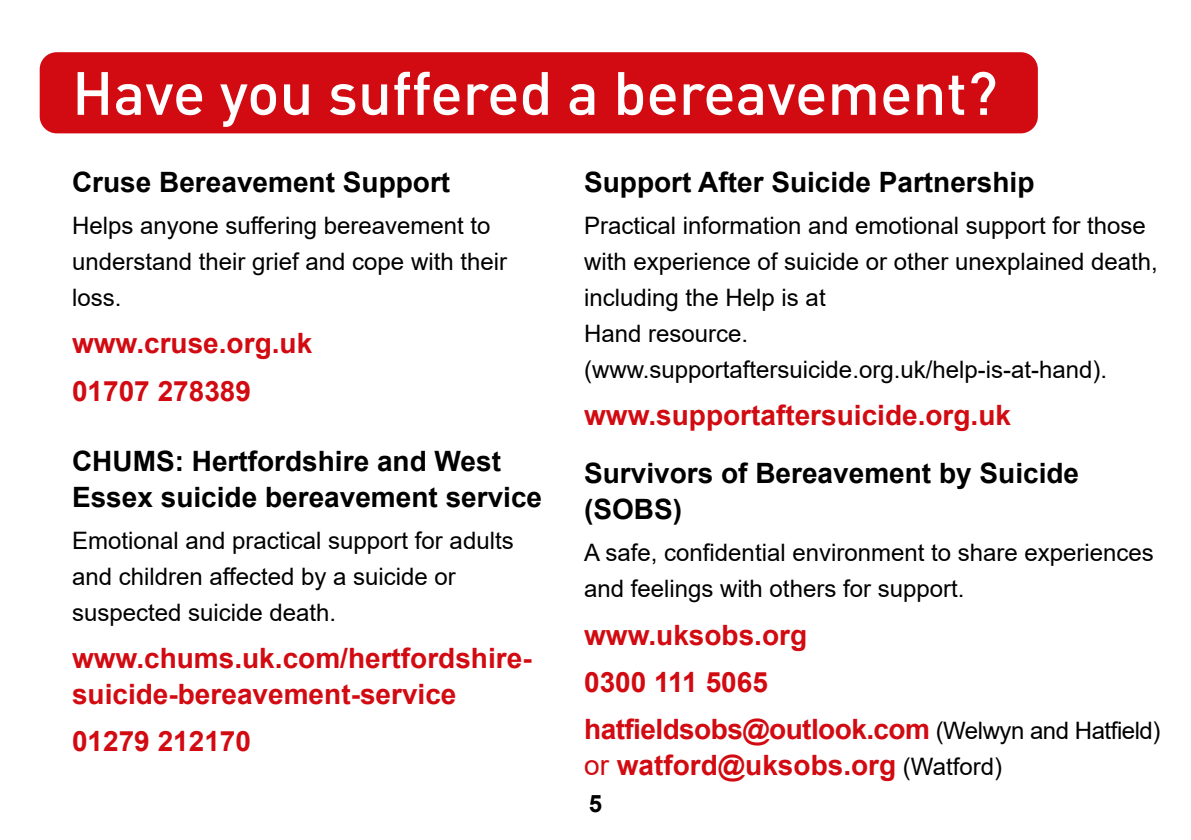
<style>
.page{position:relative;width:1191px;height:840px;background:#fff}
.page>*{position:absolute;margin:0;border:0;box-sizing:border-box;transform-origin:0 0}
.Heading_1{font:500 60px "DIN";color:#fff}
.body_text{font:700 28px/36px "Arial";color:#d20a11}
.heading_2{font:700 28px/36px "Arial";color:#000}
.body_text-2{font:700 28px/36px "Arial";letter-spacing:-.02em;color:#d20a11}
.body_text-3{font:24px/36px "Arial";color:#000}
.t1{font:700 24px "Arial";color:#000}
.s1{font-weight:400;font-size:24px;color:#000}
.s2{font-weight:400}
</style>
<div class="page">
<div style="left:40px;top:52px;width:997px;height:81px;background:#d20a11;border-radius:17px"></div>
<p class="Heading_1" style="left:72px;top:55px;width:927px">Have you suffered a bereavement?</p>
<p class="heading_2" style="left:72px;top:164px;width:380px">Cruse Bereavement Support</p>
<p class="body_text-3" style="left:72px;top:207px;width:436px">Helps anyone suffering bereavement to understand their grief and cope with their loss.</p>
<p class="body_text" style="left:72px;top:325px;width:242px">www.cruse.org.uk</p>
<p class="body_text" style="left:72px;top:373px;width:181px">01707 278389</p>
<p class="heading_2" style="left:72px;top:443px;width:472px">CHUMS: Hertfordshire and West<br>Essex suicide bereavement service</p>
<p class="body_text-3" style="left:72px;top:521px;width:443px">Emotional and practical support for adults and children affected by a suicide or suspected suicide death.</p>
<p class="body_text" style="left:72px;top:640px;width:461px">www.chums.uk.com/hertfordshire&shy;suicide-bereavement-service</p>
<p class="body_text" style="left:72px;top:723px;width:181px">01279 212170</p>
<p class="heading_2" style="left:584px;top:164px;width:452px">Support After Suicide Partnership</p>
<p class="body_text-3" style="left:584px;top:207px;width:575px">Practical information and emotional support for those with experience of suicide or other unexplained death, including the Help is at<br>Hand resource. (www.supportaftersuicide.org.uk/help-is-at-hand).</p>
<p class="body_text" style="left:584px;top:397px;width:428px">www.supportaftersuicide.org.uk</p>
<p class="heading_2" style="left:584px;top:455px;width:496px">Survivors of Bereavement by Suicide (SOBS)</p>
<p class="body_text-3" style="left:584px;top:534px;width:571px">A safe, confidential environment to share experiences and feelings with others for support.</p>
<p class="body_text" style="left:584px;top:616px;width:225px">www.uksobs.org</p>
<p class="body_text" style="left:584px;top:664px;width:185px">0300 111 5065</p>
<p class="body_text-2" style="left:584px;top:711px;width:578px">hatfieldsobs@outlook.com <span class="s1">(Welwyn and Hatfield) </span><span class="s2">or</span> watford@uksobs.org <span class="s1">(Watford)</span></p>
<p class="t1" style="left:589px;top:786px;width:15px">5</p>
</div>
